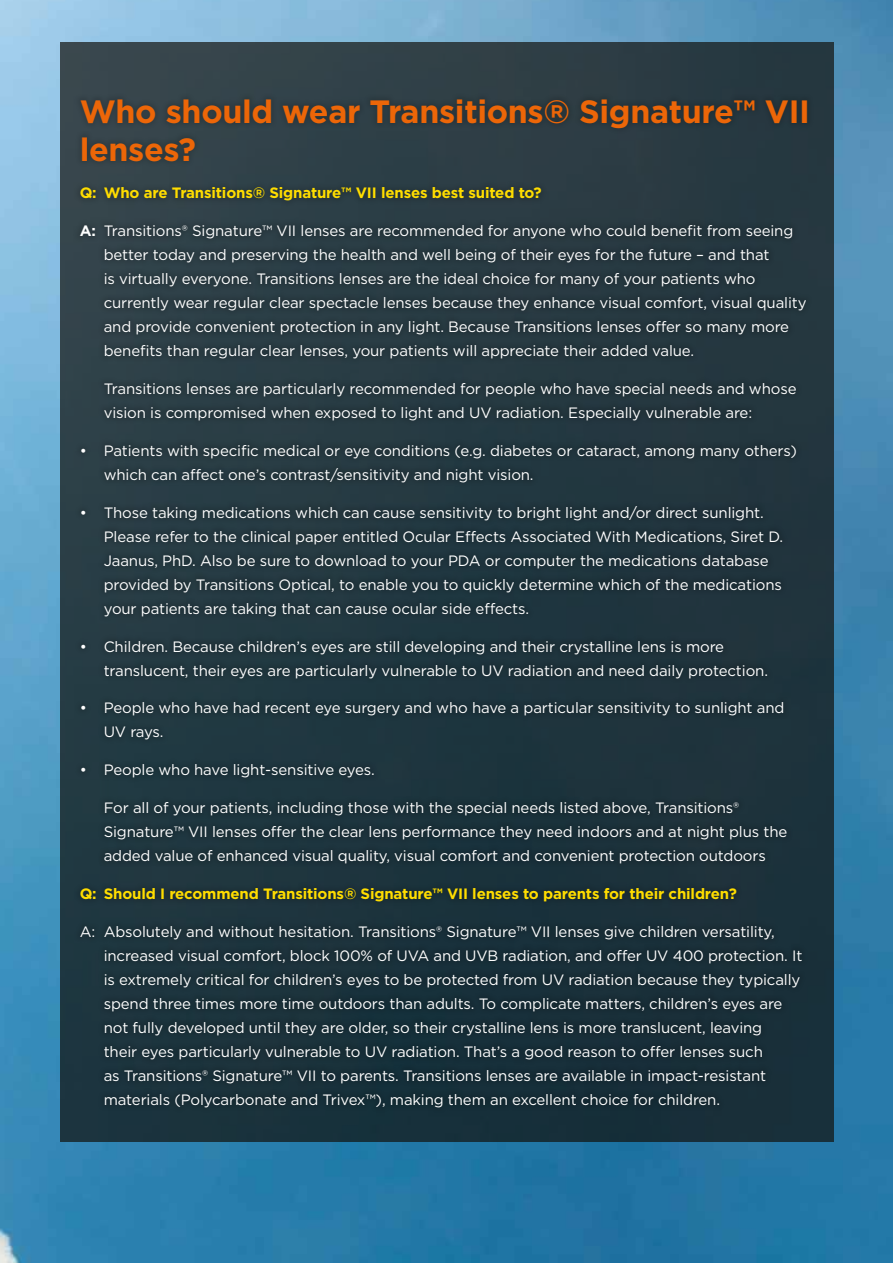
<style>
.page{position:relative;width:893px;height:1263px;background:#fff}
.page>*{position:absolute;margin:0;border:0;box-sizing:border-box;transform-origin:0 0}
.t1{font:700 32.25px/37.5px "Gotham";letter-spacing:-.01em;color:#ec6608}
.t2{font:15px/24px "Gotham";letter-spacing:-.01em;color:#fff}
.t3{font:700 15px "Gotham";letter-spacing:-.01em;color:#fd0}
.s1{font-weight:700}
</style>
<div class="page">
<img style="left:0;top:0;width:893px;height:1263px">
<div style="left:60px;top:43px;width:773px;height:1099px;background:linear-gradient(to bottom,#304047,#17303b)"></div>
<div style="left:73px;top:92px;width:741px;height:1022px;background:#000;opacity:.15"></div>
<h1 class="t1" style="left:80px;top:92px;width:732px">Who should wear Transitions® Signature™ VII lenses?</h1>
<p class="t3" style="left:80px;top:184px;width:463px">Q: Who are Transitions® Signature™ VII lenses best suited to?</p>
<p class="t2" style="left:104px;top:219px;width:704px;text-indent:-24px"><span class="s1">A:</span> Transitions® Signature™ VII lenses are recommended for anyone who could benefit from seeing better today and preserving the health and well being of their eyes for the future – and that<br>is virtually everyone. Transitions lenses are the ideal choice for many of your patients who currently wear regular clear spectacle lenses because they enhance visual comfort, visual quality and provide convenient protection in any light. Because Transitions lenses offer so many more benefits than regular clear lenses, your patients will appreciate their added value.</p>
<p class="t2" style="left:104px;top:376px;width:694px">Transitions lenses are particularly recommended for people who have special needs and whose vision is compromised when exposed to light and UV radiation. Especially vulnerable are:</p>
<p class="t2" style="left:104px;top:438px;width:695px;text-indent:-24px">• Patients with specific medical or eye conditions (e.g. diabetes or cataract, among many others) which can affect one’s contrast/sensitivity and night vision.</p>
<p class="t2" style="left:104px;top:500px;width:681px;text-indent:-24px">• Those taking medications which can cause sensitivity to bright light and/or direct sunlight.<br>Please refer to the clinical paper entitled Ocular Effects Associated With Medications, Siret D.<br>Jaanus, PhD. Also be sure to download to your PDA or computer the medications database provided by Transitions Optical, to enable you to quickly determine which of the medications your patients are taking that can cause ocular side effects.</p>
<p class="t2" style="left:104px;top:634px;width:666px;text-indent:-24px">• Children. Because children’s eyes are still developing and their crystalline lens is more translucent, their eyes are particularly vulnerable to UV radiation and need daily protection.</p>
<p class="t2" style="left:104px;top:696px;width:682px;text-indent:-24px">• People who have had recent eye surgery and who have a particular sensitivity to sunlight and<br>UV rays.</p>
<p class="t2" style="left:80px;top:757px;width:297px">• People who have light-sensitive eyes.</p>
<p class="t2" style="left:104px;top:795px;width:685px">For all of your patients, including those with the special needs listed above, Transitions®<br>Signature™ VII lenses offer the clear lens performance they need indoors and at night plus the added value of enhanced visual quality, visual comfort and convenient protection outdoors</p>
<p class="t3" style="left:80px;top:885px;width:659px">Q: Should I recommend Transitions® Signature™ VII lenses to parents for their children?</p>
<p class="t2" style="left:104px;top:919px;width:700px;text-indent:-24px">A: Absolutely and without hesitation. Transitions® Signature™ VII lenses give children versatility, increased visual comfort, block 100% of UVA and UVB radiation, and offer UV 400 protection. It is extremely critical for children’s eyes to be protected from UV radiation because they typically spend three times more time outdoors than adults. To complicate matters, children’s eyes are not fully developed until they are older, so their crystalline lens is more translucent, leaving<br>their eyes particularly vulnerable to UV radiation. That’s a good reason to offer lenses such<br>as Transitions® Signature™ VII to parents. Transitions lenses are available in impact-resistant materials (Polycarbonate and Trivex™), making them an excellent choice for children.</p>
</div>
